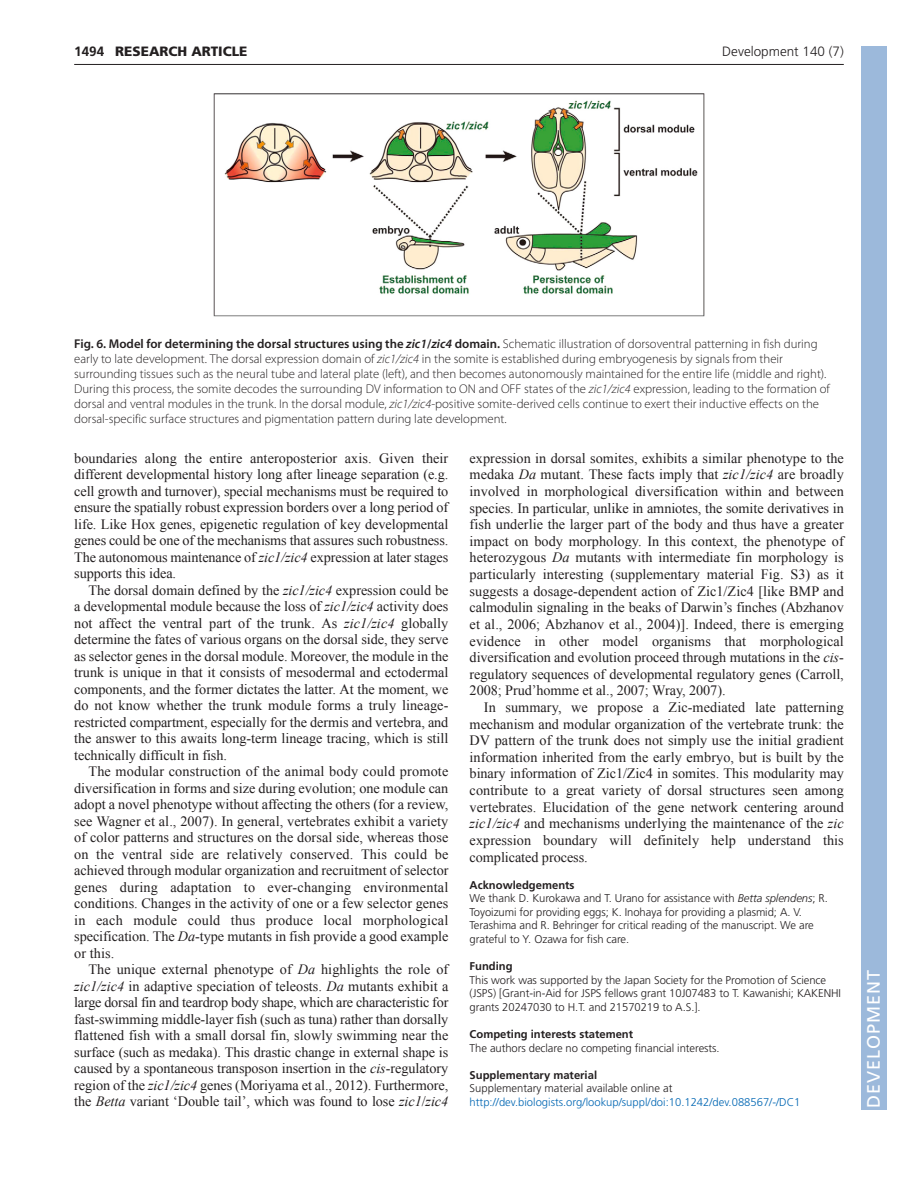
<style>
.page{position:relative;width:918px;height:1188px;background:#fff}
.page>*{position:absolute;margin:0;border:0;box-sizing:border-box;transform-origin:0 0}
.t1{font:18px "Frutiger LT Std";letter-spacing:.055em;color:#fff}
.t2{font:14.25px/16.5px "Times New Roman";letter-spacing:-.005em;color:#231f20;text-align:justify}
.t3{font:300 13.5px "Frutiger";color:#231f20}
.t4{font:900 13.5px "Frutiger LT Std";color:#231f20}
.t5{font:700 13.5px "Frutiger LT Std";color:#231f20}
.t6{font:300 12.75px/15px "Myriad Pro";color:#231f20}
.t7{font:300 11.25px/13.6px "Frutiger";letter-spacing:-.005em;color:#231f20}
.t8{font:700 11.25px "Frutiger LT Std";color:#231f20}
.t9{font:300 11.25px "Frutiger";color:#0166b3}
.s1{font-weight:600}
.s2{font-weight:600;font-style:italic}
.s3{font-style:italic}
</style>
<div class="page">
<hr style="left:74px;top:64px;width:770px;height:1px;background:#231f20">
<img style="left:213px;top:93px;width:492px;height:224px">
<div style="left:861px;top:46px;width:25px;height:1064px;background:#9cb9db"></div>
<p class="t5" style="left:74px;top:46px;width:32px">1494</p>
<p class="t4" style="left:115px;top:46px;width:134px">RESEARCH ARTICLE</p>
<p class="t3" style="left:722px;top:46px;width:123px">Development 140 (7)</p>
<p class="t6" style="left:74px;top:337px;width:757px"><span class="s1">Fig. 6. Model for determining the dorsal structures using the</span> <span class="s2">zic1</span><span class="s1">/</span><span class="s2">zic4</span> <span class="s1">domain.</span> Schematic illustration of dorsoventral patterning in fish during early to late development. The dorsal expression domain of <span class="s3">zic1/zic4</span> in the somite is established during embryogenesis by signals from their surrounding tissues such as the neural tube and lateral plate (left), and then becomes autonomously maintained for the entire life (middle and right).<br>During this process, the somite decodes the surrounding DV information to ON and OFF states of the <span class="s3">zic1/zic4</span> expression, leading to the formation of dorsal and ventral modules in the trunk. In the dorsal module, <span class="s3">zic1/zic4</span>-positive somite-derived cells continue to exert their inductive effects on the dorsal-specific surface structures and pigmentation pattern during late development.</p>
<p class="t2" style="left:74px;top:450px;width:376px">boundaries along the entire anteroposterior axis. Given their different developmental history long after lineage separation (e.g. cell growth and turnover), special mechanisms must be required to ensure the spatially robust expression borders over a long period of life. Like Hox genes, epigenetic regulation of key developmental genes could be one of the mechanisms that assures such robustness.<br>The autonomous maintenance of <span class="s3">zic1/zic4</span> expression at later stages supports this idea.</p>
<p class="t2" style="left:74px;top:582px;width:376px;text-indent:14px">The dorsal domain defined by the <span class="s3">zic1/zic4</span> expression could be a developmental module because the loss of <span class="s3">zic1/zic4</span> activity does not affect the ventral part of the trunk. As <span class="s3">zic1/zic4</span> globally determine the fates of various organs on the dorsal side, they serve as selector genes in the dorsal module. Moreover, the module in the trunk is unique in that it consists of mesodermal and ectodermal components, and the former dictates the latter. At the moment, we do not know whether the trunk module forms a truly lineage&shy;restricted compartment, especially for the dermis and vertebra, and the answer to this awaits long-term lineage tracing, which is still technically difficult in fish.</p>
<p class="t2" style="left:74px;top:763px;width:376px;text-indent:14px">The modular construction of the animal body could promote diversification in forms and size during evolution; one module can adopt a novel phenotype without affecting the others (for a review, see Wagner et al., 2007). In general, vertebrates exhibit a variety of color patterns and structures on the dorsal side, whereas those on the ventral side are relatively conserved. This could be achieved through modular organization and recruitment of selector genes during adaptation to ever-changing environmental conditions. Changes in the activity of one or a few selector genes in each module could thus produce local morphological specification. The <span class="s3">Da</span>-type mutants in fish provide a good example or this.</p>
<p class="t2" style="left:74px;top:961px;width:376px;text-indent:14px">The unique external phenotype of <span class="s3">Da</span> highlights the role of <span class="s3">zic1/zic4</span> in adaptive speciation of teleosts. <span class="s3">Da</span> mutants exhibit a large dorsal fin and teardrop body shape, which are characteristic for fast-swimming middle-layer fish (such as tuna) rather than dorsally flattened fish with a small dorsal fin, slowly swimming near the surface (such as medaka). This drastic change in external shape is caused by a spontaneous transposon insertion in the <span class="s3">cis</span>-regulatory region of the <span class="s3">zic1/zic4</span> genes (Moriyama et al., 2012). Furthermore, the <span class="s3">Betta</span> variant ‘Double tail’, which was found to lose <span class="s3">zic1</span>/<span class="s3">zic4</span></p>
<p class="t2" style="left:470px;top:450px;width:376px">expression in dorsal somites, exhibits a similar phenotype to the medaka <span class="s3">Da</span> mutant. These facts imply that <span class="s3">zic1/zic4</span> are broadly involved in morphological diversification within and between species. In particular, unlike in amniotes, the somite derivatives in fish underlie the larger part of the body and thus have a greater impact on body morphology. In this context, the phenotype of heterozygous <span class="s3">Da</span> mutants with intermediate fin morphology is particularly interesting (supplementary material Fig. S3) as it suggests a dosage-dependent action of Zic1/Zic4 [like BMP and calmodulin signaling in the beaks of Darwin’s finches (Abzhanov et al., 2006; Abzhanov et al., 2004)]. Indeed, there is emerging evidence in other model organisms that morphological diversification and evolution proceed through mutations in the <span class="s3">cis&shy;</span>regulatory sequences of developmental regulatory genes (Carroll, 2008; Prud’homme et al., 2007; Wray, 2007).</p>
<p class="t2" style="left:470px;top:699px;width:376px;text-indent:14px">In summary, we propose a Zic-mediated late patterning mechanism and modular organization of the vertebrate trunk: the DV pattern of the trunk does not simply use the initial gradient information inherited from the early embryo, but is built by the binary information of Zic1/Zic4 in somites. This modularity may contribute to a great variety of dorsal structures seen among vertebrates. Elucidation of the gene network centering around <span class="s3">zic1/zic4</span> and mechanisms underlying the maintenance of the <span class="s3">zic </span>expression boundary will definitely help understand this complicated process.</p>
<p class="t8" style="left:470px;top:880px;width:106px">Acknowledgements</p>
<p class="t7" style="left:470px;top:892px;width:360px">We thank D. Kurokawa and T. Urano for assistance with <span class="s3">Betta splendens</span>; R.<br>Toyoizumi for providing eggs; K. Inohaya for providing a plasmid; A. V.<br>Terashima and R. Behringer for critical reading of the manuscript. We are grateful to Y. Ozawa for fish care.</p>
<p class="t8" style="left:470px;top:962px;width:45px">Funding</p>
<p class="t7" style="left:470px;top:974px;width:373px">This work was supported by the Japan Society for the Promotion of Science (JSPS) [Grant-in-Aid for JSPS fellows grant 10J07483 to T. Kawanishi; KAKENHI grants 20247030 to H.T. and 21570219 to A.S.].</p>
<p class="t8" style="left:470px;top:1030px;width:165px">Competing interests statement</p>
<p class="t7" style="left:470px;top:1042px;width:252px">The authors declare no competing financial interests.</p>
<p class="t8" style="left:470px;top:1070px;width:129px">Supplementary material</p>
<p class="t7" style="left:470px;top:1083px;width:205px">Supplementary material available online at</p>
<p class="t9" style="left:470px;top:1098px;width:332px">http://dev.biologists.org/lookup/suppl/doi:10.1242/dev.088567/-/DC1</p>
<p class="t1" style="left:863px;top:1108px;width:140px;rotate:-90deg">DEVELOPMENT</p>
</div>
